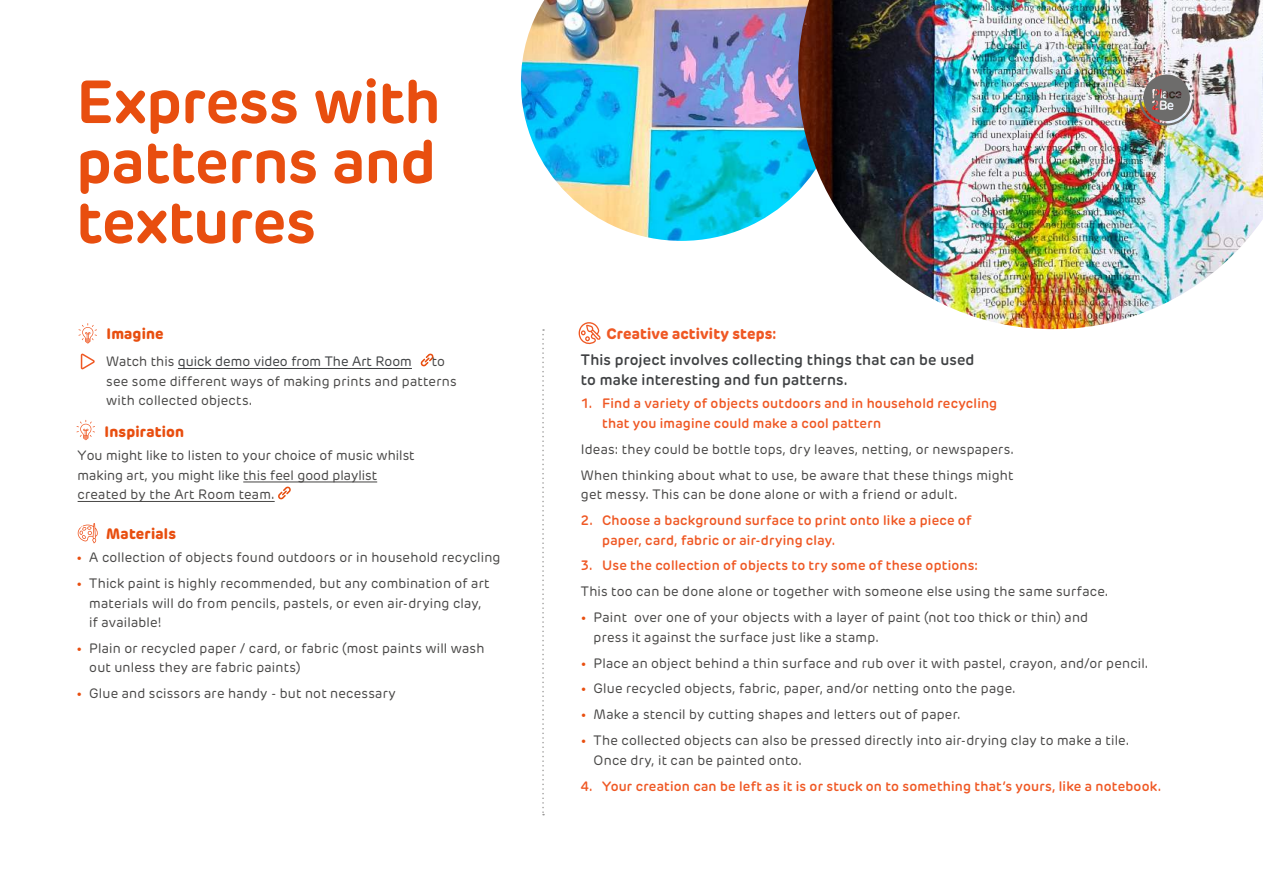
<style>
.page{position:relative;width:1263px;height:893px;background:#fff}
.page>*{position:absolute;margin:0;border:0;box-sizing:border-box;transform-origin:0 0}
.t1{font:700 60px/60px "New Rubrik";letter-spacing:-.01em;color:#e84e0f;text-align:justify}
.t2{font:600 15px/19.5px "New Rubrik";letter-spacing:.01em;color:#3f4143}
.t3{font:800 15px "New Rubrik";letter-spacing:.01em;color:#e84e0f}
.t4{font:800 15px "New Rubrik";letter-spacing:.01em;color:#ef5824}
.t5{font:13.5px/19.5px "New Rubrik";letter-spacing:.015em;color:#484746}
.t6{font:600 13.5px/19.5px "New Rubrik";letter-spacing:.015em;color:#ef5824}
.t7{font:13.5px "New Rubrik";color:#3f4143}
.s1{color:#484746}
.s2{color:#e84e0f}
</style>
<div class="page">
<svg style="left:542px;top:329px;width:2px;height:486px"></svg>
<svg style="left:420px;top:353px;width:14px;height:14px"></svg>
<img style="left:521px;top:0;width:277px;height:241px">
<img style="left:798px;top:0;width:465px;height:329px">
<svg style="left:78px;top:323px;width:19px;height:20px"></svg>
<svg style="left:578px;top:322px;width:23px;height:23px"></svg>
<svg style="left:80px;top:353px;width:15px;height:17px"></svg>
<svg style="left:78px;top:523px;width:20px;height:20px"></svg>
<svg style="left:76px;top:420px;width:19px;height:20px"></svg>
<svg style="left:278px;top:486px;width:13px;height:14px"></svg>
<img style="left:1139px;top:70px;width:55px;height:56px">
<hr style="left:243px;top:482px;width:134px;height:1px;background:#484746">
<hr style="left:78px;top:501px;width:197px;height:1px;background:#484746">
<hr style="left:178px;top:368px;width:234px;height:1px;background:#3f4143">
<h1 class="t1" style="left:77px;top:72px;width:365px">Express with patterns and textures</h1>
<p class="t3" style="left:107px;top:324px;width:59px">Imagine</p>
<p class="t7" style="left:106px;top:353px;width:307px"><span class="s1">Watch this</span> quick demo video from The Art Room</p>
<p class="t5" style="left:106px;top:352px;width:352px;text-indent:325px">to see some different ways of making prints and patterns with collected objects.</p>
<p class="t3" style="left:105px;top:422px;width:81px">Inspiration</p>
<p class="t5" style="left:78px;top:446px;width:338px">You might like to listen to your choice of music whilst making art, you might like this feel good playlist created by the Art Room team.</p>
<p class="t3" style="left:106px;top:524px;width:71px">Materials</p>
<p class="t5" style="left:77px;top:548px;width:425px"><span class="s2">•</span> A collection of objects found outdoors or in household recycling</p>
<p class="t5" style="left:89px;top:573px;width:402px;text-indent:-13px"><span class="s2">•</span> Thick paint is highly recommended, but any combination of art materials will do from pencils, pastels, or even air-drying clay, if available!</p>
<p class="t5" style="left:89px;top:638px;width:397px;text-indent:-13px"><span class="s2">•</span> Plain or recycled paper / card, or fabric (most paints will wash out unless they are fabric paints)</p>
<p class="t5" style="left:77px;top:684px;width:321px"><span class="s2">•</span> Glue and scissors are handy - but not necessary</p>
<p class="t4" style="left:606px;top:324px;width:171px">Creative activity steps:</p>
<p class="t2" style="left:581px;top:350px;width:395px">This project involves collecting things that can be used to make interesting and fun patterns.</p>
<p class="t6" style="left:602px;top:394px;width:397px;text-indent:-21px">1. Find a variety of objects outdoors and in household recycling that you imagine could make a cool pattern</p>
<p class="t5" style="left:581px;top:436px;width:434px;line-height:26px">Ideas: they could be bottle tops, dry leaves, netting, or newspapers.<br>When thinking about what to use, be aware that these things might</p>
<p class="t5" style="left:581px;top:485px;width:378px">get messy. This can be done alone or with a friend or adult.</p>
<p class="t6" style="left:602px;top:510px;width:371px;text-indent:-21px">2. Choose a background surface to print onto like a piece of paper, card, fabric or air-drying clay.</p>
<p class="t6" style="left:581px;top:556px;width:399px">3. Use the collection of objects to try some of these options:</p>
<p class="t5" style="left:581px;top:582px;width:529px">This too can be done alone or together with someone else using the same surface.</p>
<p class="t5" style="left:594px;top:608px;width:496px;text-indent:-13px"><span class="s2">•</span> Paint over one of your objects with a layer of paint (not too thick or thin) and press it against the surface just like a stamp.</p>
<p class="t5" style="left:581px;top:653px;width:569px"><span class="s2">•</span> Place an object behind a thin surface and rub over it with pastel, crayon, and/or pencil.</p>
<p class="t5" style="left:581px;top:679px;width:436px"><span class="s2">•</span> Glue recycled objects, fabric, paper, and/or netting onto the page.</p>
<p class="t5" style="left:581px;top:705px;width:381px"><span class="s2">•</span> Make a stencil by cutting shapes and letters out of paper.</p>
<p class="t5" style="left:594px;top:731px;width:537px;text-indent:-13px"><span class="s2">•</span> The collected objects can also be pressed directly into air-drying clay to make a tile.<br>Once dry, it can be painted onto.</p>
<p class="t6" style="left:581px;top:776px;width:582px">4. Your creation can be left as it is or stuck on to something that’s yours, like a notebook.</p>
</div>
